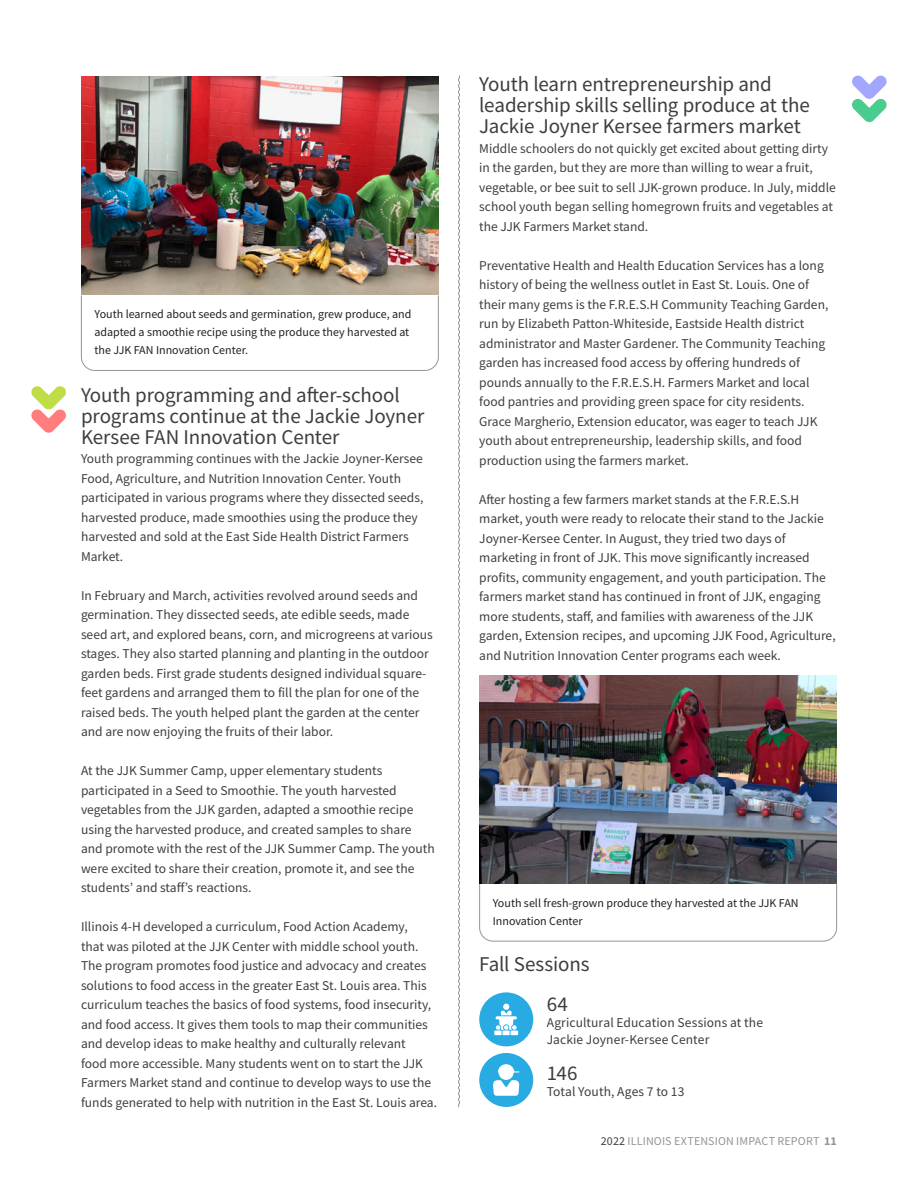
<style>
.page{position:relative;width:918px;height:1188px;background:#fff}
.page>*{position:absolute;margin:0;border:0;box-sizing:border-box;transform-origin:0 0}
.Article_Title{font:21px/21px "Source Sans Pro";letter-spacing:-.005em;color:#3e3e3f}
.Statistic_Number{font:21px "Source Sans Pro";color:#3e3e3f}
.Statistic_Text{font:13.5px/19.5px "Source Sans Pro";color:#3e3e3f}
.Image_Caption{font:12px/18px "Source Sans Pro";color:#231f20}
.t1{font:12px "Source Sans Pro";letter-spacing:.01em;color:#939598}
.s1{color:#3e3e3f}
.s2{font-weight:700}
</style>
<div class="page">
<svg style="left:458px;top:75px;width:2px;height:1032px"></svg>
<img style="left:479px;top:675px;width:358px;height:208px">
<svg style="left:479px;top:883px;width:358px;height:59px"></svg>
<img style="left:81px;top:76px;width:358px;height:219px">
<svg style="left:81px;top:295px;width:358px;height:76px"></svg>
<svg style="left:479px;top:992px;width:54px;height:54px"></svg>
<svg style="left:479px;top:1053px;width:54px;height:54px"></svg>
<svg style="left:31px;top:386px;width:35px;height:47px"></svg>
<svg style="left:852px;top:75px;width:35px;height:48px"></svg>
<p class="Image_Caption" style="left:94px;top:305px;width:318px">Youth learned about seeds and germination, grew produce, and adapted a smoothie recipe using the produce they harvested at the JJK FAN Innovation Center.</p>
<h2 class="Article_Title" style="left:81px;top:384px;width:345px">Youth programming and after-school programs continue at the Jackie Joyner<br>Kersee FAN Innovation Center</h2>
<p class="Statistic_Text" style="left:81px;top:449px;width:344px">Youth programming continues with the Jackie Joyner-Kersee Food, Agriculture, and Nutrition Innovation Center. Youth participated in various programs where they dissected seeds, harvested produce, made smoothies using the produce they harvested and sold at the East Side Health District Farmers Market.</p>
<p class="Statistic_Text" style="left:81px;top:586px;width:353px">In February and March, activities revolved around seeds and germination. They dissected seeds, ate edible seeds, made seed art, and explored beans, corn, and microgreens at various stages. They also started planning and planting in the outdoor garden beds. First grade students designed individual square&shy;feet gardens and arranged them to fill the plan for one of the raised beds. The youth helped plant the garden at the center and are now enjoying the fruits of their labor.</p>
<p class="Statistic_Text" style="left:81px;top:761px;width:355px">At the JJK Summer Camp, upper elementary students participated in a Seed to Smoothie. The youth harvested vegetables from the JJK garden, adapted a smoothie recipe using the harvested produce, and created samples to share and promote with the rest of the JJK Summer Camp. The youth were excited to share their creation, promote it, and see the students’ and staff’s reactions.</p>
<p class="Statistic_Text" style="left:81px;top:917px;width:358px">Illinois 4-H developed a curriculum, Food Action Academy,<br>that was piloted at the JJK Center with middle school youth.<br>The program promotes food justice and advocacy and creates solutions to food access in the greater East St. Louis area. This curriculum teaches the basics of food systems, food insecurity, and food access. It gives them tools to map their communities and develop ideas to make healthy and culturally relevant<br>food more accessible. Many students went on to start the JJK Farmers Market stand and continue to develop ways to use the funds generated to help with nutrition in the East St. Louis area.</p>
<h2 class="Article_Title" style="left:479px;top:74px;width:332px">Youth learn entrepreneurship and leadership skills selling produce at the<br>Jackie Joyner Kersee farmers market</h2>
<p class="Statistic_Text" style="left:479px;top:139px;width:358px">Middle schoolers do not quickly get excited about getting dirty in the garden, but they are more than willing to wear a fruit, vegetable, or bee suit to sell JJK-grown produce. In July, middle school youth began selling homegrown fruits and vegetables at the JJK Farmers Market stand.</p>
<p class="Statistic_Text" style="left:479px;top:256px;width:351px">Preventative Health and Health Education Services has a long history of being the wellness outlet in East St. Louis. One of their many gems is the F.R.E.S.H Community Teaching Garden, run by Elizabeth Patton-Whiteside, Eastside Health district administrator and Master Gardener. The Community Teaching garden has increased food access by offering hundreds of pounds annually to the F.R.E.S.H. Farmers Market and local food pantries and providing green space for city residents.<br>Grace Margherio, Extension educator, was eager to teach JJK youth about entrepreneurship, leadership skills, and food production using the farmers market.</p>
<p class="Statistic_Text" style="left:479px;top:490px;width:358px">After hosting a few farmers market stands at the F.R.E.S.H market, youth were ready to relocate their stand to the Jackie Joyner-Kersee Center. In August, they tried two days of marketing in front of JJK. This move significantly increased profits, community engagement, and youth participation. The farmers market stand has continued in front of JJK, engaging more students, staff, and families with awareness of the JJK garden, Extension recipes, and upcoming JJK Food, Agriculture, and Nutrition Innovation Center programs each week.</p>
<p class="Image_Caption" style="left:493px;top:894px;width:307px">Youth sell fresh-grown produce they harvested at the JJK FAN<br>Innovation Center</p>
<h2 class="Article_Title" style="left:479px;top:954px;width:112px">Fall Sessions</h2>
<p class="Statistic_Number" style="left:547px;top:990px;width:23px">64</p>
<p class="Statistic_Text" style="left:547px;top:1014px;width:218px;line-height:16.5px">Agricultural Education Sessions at the<br>Jackie Joyner-Kersee Center</p>
<p class="Statistic_Number" style="left:547px;top:1059px;width:32px">146</p>
<p class="Statistic_Text" style="left:547px;top:1082px;width:139px">Total Youth, Ages 7 to 13</p>
<p class="t1" style="left:601px;top:1133px;width:238px"><span class="s1">2022</span> ILLINOIS EXTENSION IMPACT REPORT <span class="s2">11</span></p>
</div>
